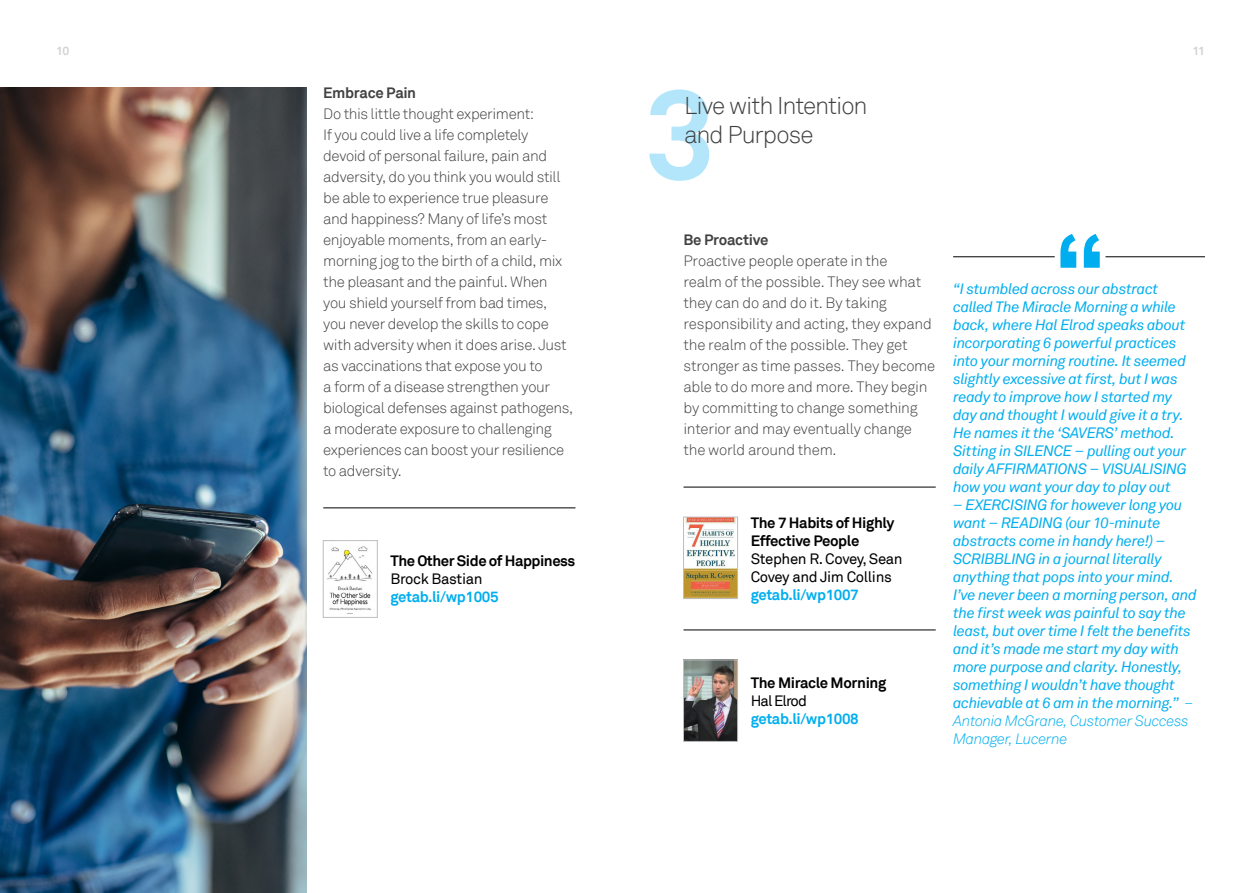
<style>
.page{position:relative;width:1259px;height:893px;background:#fff}
.page>*{position:absolute;margin:0;border:0;box-sizing:border-box;transform-origin:0 0}
.t1{font:300 24.3px/29.1px "Akkurat";letter-spacing:-.04em;color:#414042}
.t2{font:300 15px/21px "Akkurat";letter-spacing:-.025em;color:#414042}
.t3{font:italic 15px/18px "Akkurat";letter-spacing:-.025em;color:#00aeef}
.t4{font:700 15px/18px "Akkurat";letter-spacing:-.025em;color:#000}
.t5{font:15px/18px "Akkurat";letter-spacing:-.025em;color:#000}
.t6{font:700 15px "Akkurat";letter-spacing:-.025em;color:#00aeef}
.t7{font:700 15px "Akkurat";letter-spacing:-.02em;color:#414042}
.t8{font:15px "Akkurat";letter-spacing:-.06em;color:#000}
.t9{font:700 12px "Akkurat";color:#d1d3d4}
.s1{font-weight:300}
</style>
<div class="page">
<img style="left:0;top:87px;width:306px;height:806px">
<hr style="left:683px;top:487px;width:252px;height:1px;background:#000">
<hr style="left:683px;top:630px;width:252px;height:1px;background:#000">
<img style="left:685px;top:519px;width:51px;height:78px">
<div style="left:683px;top:517px;width:55px;height:82px;border:1px solid #bcbec0"></div>
<img style="left:685px;top:662px;width:51px;height:78px">
<div style="left:683px;top:660px;width:55px;height:82px;border:1px solid #bcbec0"></div>
<hr style="left:953px;top:256px;width:101px;height:1px;background:#000">
<hr style="left:1105px;top:256px;width:100px;height:1px;background:#000">
<svg style="left:1060px;top:234px;width:39px;height:34px"></svg>
<hr style="left:323px;top:508px;width:252px;height:1px;background:#000">
<img style="left:327px;top:546px;width:46px;height:68px">
<div style="left:323px;top:540px;width:54px;height:78px;border:1px solid #bcbec0"></div>
<p class="t9" style="left:56px;top:44px;width:15px">10</p>
<p class="t9" style="left:1192px;top:44px;width:14px">11</p>
<p class="t7" style="left:323px;top:83px;width:94px">Embrace Pain</p>
<p class="t2" style="left:323px;top:104px;width:251px">Do this little thought experiment:<br>If you could live a life completely devoid of personal failure, pain and adversity, do you think you would still be able to experience true pleasure and happiness? Many of life’s most enjoyable moments, from an early&shy;morning jog to the birth of a child, mix the pleasant and the painful. When you shield yourself from bad times, you never develop the skills to cope with adversity when it does arise. Just as vaccinations that expose you to<br>a form of a disease strengthen your biological defenses against pathogens, a moderate exposure to challenging experiences can boost your resilience to adversity.</p>
<p class="t4" style="left:390px;top:552px;width:186px">The Other Side of Happiness</p>
<p class="t5" style="left:390px;top:571px;width:94px">Brock Bastian</p>
<p class="t6" style="left:390px;top:588px;width:110px">getab.li/wp1005</p>
<h1 class="t1" style="left:684px;top:92px;width:185px">Live with Intention and Purpose</h1>
<p class="t7" style="left:683px;top:230px;width:86px">Be Proactive</p>
<p class="t2" style="left:683px;top:250px;width:253px">Proactive people operate in the<br>realm of the possible. They see what they can do and do it. By taking responsibility and acting, they expand the realm of the possible. They get stronger as time passes. They become able to do more and more. They begin by committing to change something interior and may eventually change the world around them.</p>
<p class="t4" style="left:750px;top:514px;width:145px">The 7 Habits of Highly<br>Effective People</p>
<p class="t5" style="left:750px;top:550px;width:153px">Stephen R. Covey, Sean<br>Covey and Jim Collins</p>
<p class="t6" style="left:750px;top:585px;width:110px">getab.li/wp1007</p>
<p class="t4" style="left:750px;top:674px;width:137px">The Miracle Morning</p>
<p class="t8" style="left:750px;top:692px;width:58px">Hal Elrod</p>
<p class="t6" style="left:750px;top:709px;width:110px">getab.li/wp1008</p>
<p class="t3" style="left:953px;top:280px;width:235px">“I stumbled across our abstract called The Miracle Morning a while back, where Hal Elrod speaks about incorporating 6 powerful practices into your morning routine. It seemed slightly excessive at first, but I was ready to improve how I started my day and thought I would give it a try.<br>He names it the ‘SAVERS’ method.<br>Sitting in SILENCE – pulling out your daily AFFIRMATIONS – VISUALISING how you want your day to play out</p>
<p class="t3" style="left:953px;top:496px;width:245px">– EXERCISING for however long you want – READING (our 10-minute abstracts come in handy here!) – SCRIBBLING in a journal literally anything that pops into your mind.<br>I’ve never been a morning person, and the first week was painful to say the least, but over time I felt the benefits and it’s made me start my day with more purpose and clarity. Honestly, something I wouldn’t have thought achievable at 6 am in the morning.” <span class="s1">– Antonia McGrane, Customer Success Manager, Lucerne</span></p>
</div>
